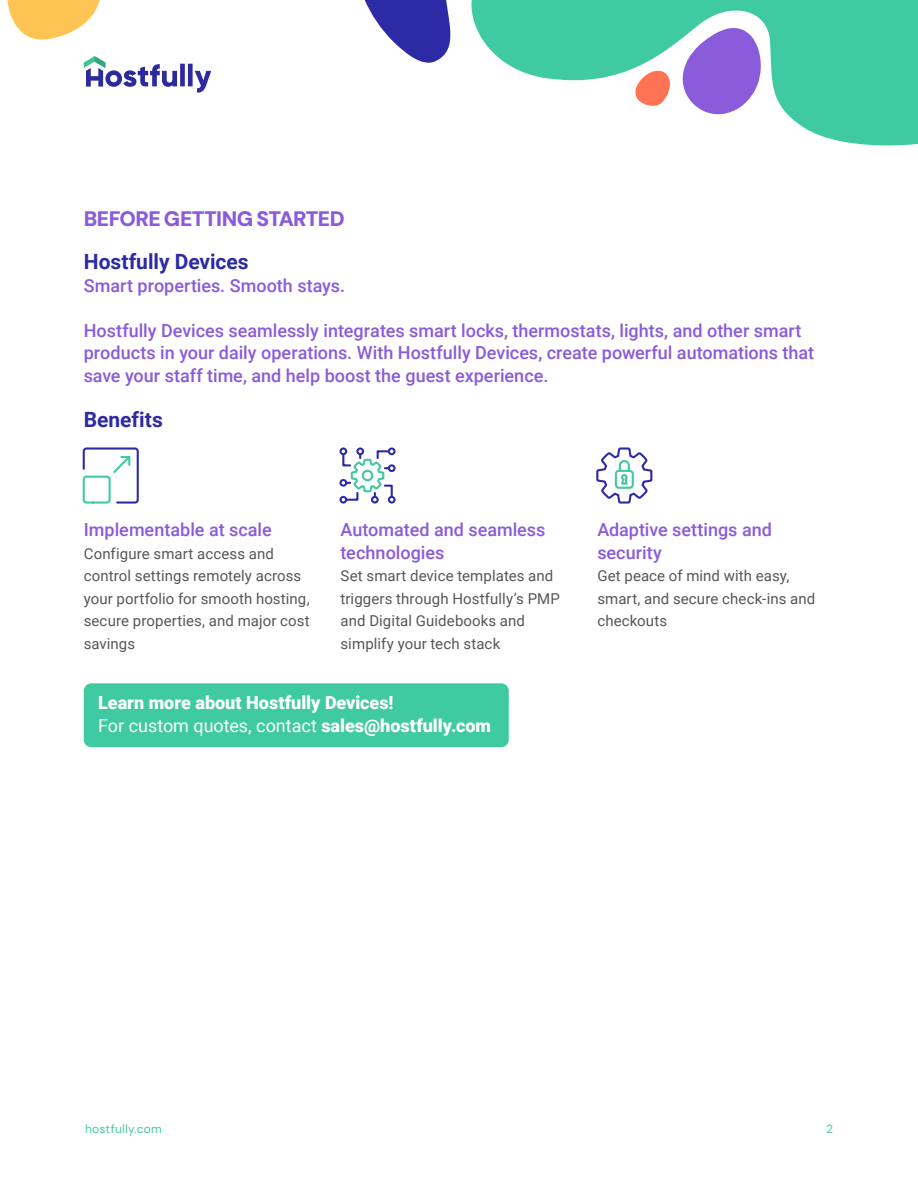
<style>
.page{position:relative;width:918px;height:1188px;background:#fff}
.page>*{position:absolute;margin:0;border:0;box-sizing:border-box;transform-origin:0 0}
.t1{font:700 21px "Roboto";color:#2d2aa5}
.t2{font:900 21px "DM Sans";letter-spacing:-.025em;color:#8a5bda}
.t3{font:500 18px/22.5px "Roboto";color:#8a5bda}
.t4{font:900 18px/22.5px "Roboto";color:#fff}
.t5{font:15px/22.5px "Roboto";letter-spacing:.005em;color:#565656}
.t6{font:12px "DM Sans";letter-spacing:.02em;color:#40caa1}
.s1{font-weight:400}
</style>
<div class="page">
<svg style="left:82px;top:447px;width:57px;height:57px"></svg>
<div style="left:388px;top:496px;width:8px;height:8px;border:2px solid #2d2aa5;border-radius:50%"></div>
<div style="left:339px;top:496px;width:8px;height:8px;border:2px solid #2d2aa5;border-radius:50%"></div>
<div style="left:339px;top:447px;width:8px;height:8px;border:2px solid #2d2aa5;border-radius:50%"></div>
<div style="left:388px;top:447px;width:8px;height:8px;border:2px solid #2d2aa5;border-radius:50%"></div>
<div style="left:371px;top:496px;width:8px;height:8px;border:2px solid #2d2aa5;border-radius:50%"></div>
<div style="left:339px;top:479px;width:8px;height:8px;border:2px solid #2d2aa5;border-radius:50%"></div>
<svg style="left:341px;top:447px;width:53px;height:55px"></svg>
<div style="left:388px;top:464px;width:8px;height:8px;border:2px solid #2d2aa5;border-radius:50%"></div>
<svg style="left:596px;top:447px;width:57px;height:57px"></svg>
<div style="left:84px;top:683px;width:425px;height:64px;background:#40caa1;border-radius:8px"></div>
<svg style="left:471px;top:0;width:447px;height:146px;fill:#40caa1"></svg>
<svg style="left:364px;top:0;width:87px;height:63px"></svg>
<svg style="left:633px;top:68px;width:39px;height:41px"></svg>
<svg style="left:84px;top:56px;width:127px;height:37px"></svg>
<svg style="left:7px;top:0;width:93px;height:40px"></svg>
<svg style="left:682px;top:27px;width:79px;height:88px"></svg>
<p class="t2" style="left:84px;top:206px;width:263px">BEFORE GETTING STARTED</p>
<p class="t1" style="left:84px;top:247px;width:166px">Hostfully Devices</p>
<p class="t3" style="left:84px;top:274px;width:263px">Smart properties. Smooth stays.</p>
<p class="t3" style="left:84px;top:319px;width:732px">Hostfully Devices seamlessly integrates smart locks, thermostats, lights, and other smart products in your daily operations. With Hostfully Devices, create powerful automations that save your staff time, and help boost the guest experience.</p>
<p class="t1" style="left:84px;top:405px;width:81px">Benefits</p>
<p class="t3" style="left:84px;top:518px;width:190px">Implementable at scale</p>
<p class="t5" style="left:84px;top:542px;width:227px">Configure smart access and control settings remotely across your portfolio for smooth hosting, secure properties, and major cost savings</p>
<p class="t3" style="left:341px;top:518px;width:206px">Automated and seamless technologies</p>
<p class="t5" style="left:341px;top:564px;width:221px">Set smart device templates and triggers through Hostfully’s PMP and Digital Guidebooks and simplify your tech stack</p>
<p class="t4" style="left:98px;top:691px;width:394px">Learn more about Hostfully Devices!<br><span class="s1">For custom quotes, contact</span> sales@hostfully.com</p>
<p class="t3" style="left:597px;top:518px;width:176px">Adaptive settings and security</p>
<p class="t5" style="left:597px;top:564px;width:219px">Get peace of mind with easy, smart, and secure check-ins and checkouts</p>
<p class="t6" style="left:85px;top:1121px;width:78px">hostfully.com</p>
<p class="t6" style="left:826px;top:1121px;width:8px">2</p>
</div>
